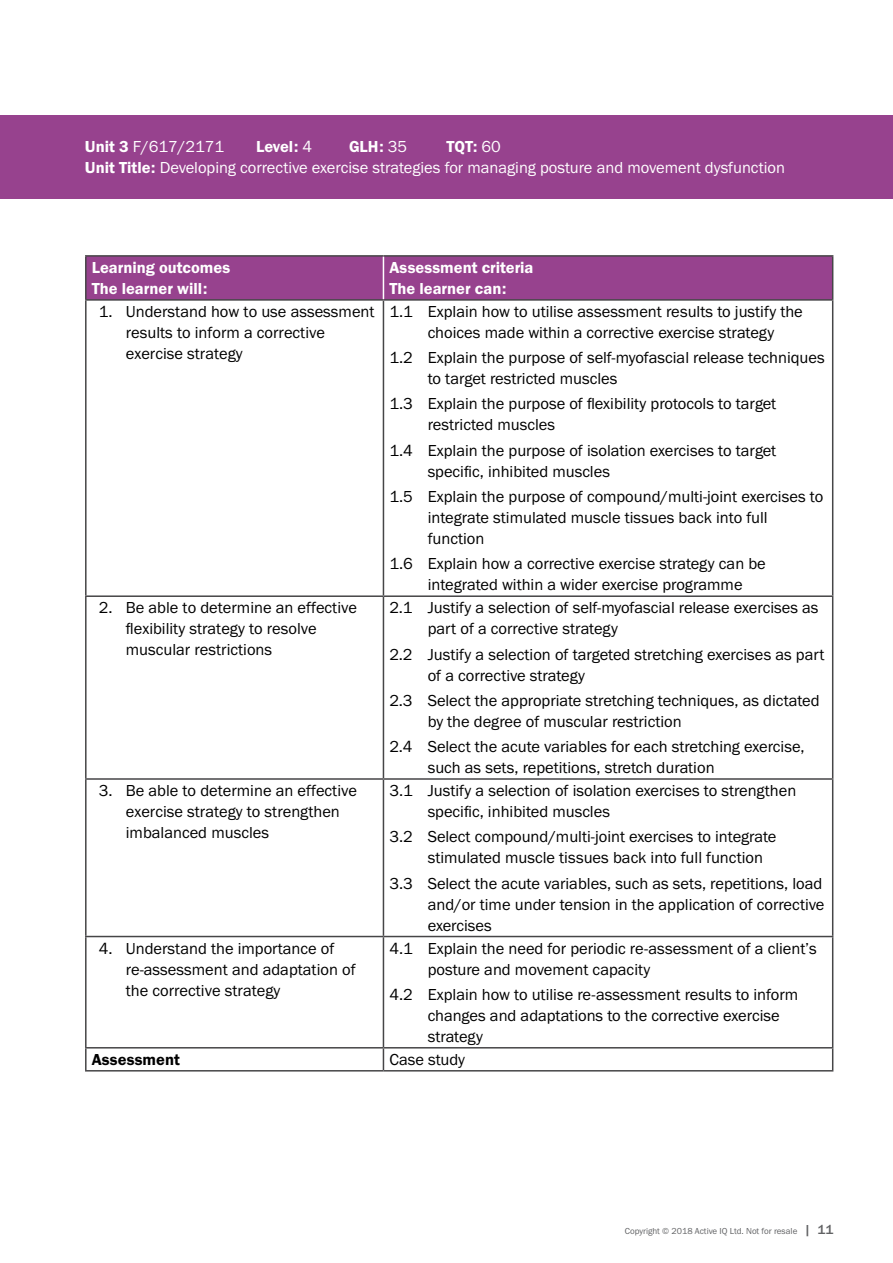
<style>
.page{position:relative;width:893px;height:1263px;background:#fff}
.page>*{position:absolute;margin:0;border:0;box-sizing:border-box;transform-origin:0 0}
.t1{font:16.5px/21px "Franklin Gothic URW Boo";color:#000}
.t2{font:16.5px "Franklin Gothic URW Boo";color:#fff}
.t3{font:16.5px/21px "Franklin Gothic URW Dem";color:#fff}
.t4{font:16.5px "Franklin Gothic URW Dem";color:#000}
.t5{font:9px "Franklin Gothic URW Boo";color:#616264}
.s1{font-family:"Franklin Gothic URW Dem"}
.s2{font-family:"Franklin Gothic URW Boo"}
.s3{font-family:"Franklin Gothic URW";font-weight:500;font-size:13.5px}
</style>
<div class="page">
<div style="left:0;top:115px;width:893px;height:84px;background:#97428e"></div>
<div style="left:87px;top:257px;width:745px;height:42px;background:#97428e"></div>
<hr style="left:85px;top:255px;width:298px;height:2px;background:#464547">
<hr style="left:85px;top:257px;width:2px;height:42px;background:#464547">
<hr style="left:383px;top:255px;width:450px;height:2px;background:#464547">
<hr style="left:832px;top:257px;width:1px;height:42px;background:#464547">
<hr style="left:85px;top:299px;width:298px;height:2px;background:#464547">
<hr style="left:85px;top:301px;width:2px;height:294px;background:#464547">
<hr style="left:383px;top:299px;width:450px;height:2px;background:#464547">
<hr style="left:383px;top:301px;width:1px;height:294px;background:#464547">
<hr style="left:832px;top:301px;width:1px;height:294px;background:#464547">
<hr style="left:85px;top:595px;width:298px;height:2px;background:#464547">
<hr style="left:85px;top:597px;width:2px;height:181px;background:#464547">
<hr style="left:383px;top:595px;width:450px;height:2px;background:#464547">
<hr style="left:383px;top:597px;width:1px;height:181px;background:#464547">
<hr style="left:832px;top:597px;width:1px;height:181px;background:#464547">
<hr style="left:85px;top:778px;width:298px;height:2px;background:#464547">
<hr style="left:85px;top:780px;width:2px;height:156px;background:#464547">
<hr style="left:383px;top:778px;width:450px;height:2px;background:#464547">
<hr style="left:383px;top:780px;width:1px;height:156px;background:#464547">
<hr style="left:832px;top:780px;width:1px;height:156px;background:#464547">
<hr style="left:85px;top:936px;width:298px;height:1px;background:#464547">
<hr style="left:85px;top:937px;width:2px;height:110px;background:#464547">
<hr style="left:383px;top:936px;width:450px;height:1px;background:#464547">
<hr style="left:383px;top:937px;width:1px;height:110px;background:#464547">
<hr style="left:832px;top:937px;width:1px;height:110px;background:#464547">
<hr style="left:85px;top:1047px;width:298px;height:1px;background:#464547">
<hr style="left:85px;top:1048px;width:2px;height:22px;background:#464547">
<hr style="left:383px;top:1047px;width:450px;height:1px;background:#464547">
<svg style="left:383px;top:1048px;width:1px;height:22px"></svg>
<svg style="left:832px;top:1048px;width:1px;height:22px"></svg>
<hr style="left:85px;top:1070px;width:298px;height:1px;background:#464547">
<hr style="left:383px;top:1070px;width:450px;height:1px;background:#464547">
<hr style="left:383px;top:257px;width:1px;height:42px;background:#fff">
<p class="t2" style="left:85px;top:136px;width:141px"><span class="s1">Unit 3</span> F/617/2171</p>
<p class="t3" style="left:256px;top:136px;width:58px">Level: <span class="s2">4</span></p>
<p class="t3" style="left:349px;top:136px;width:60px">GLH: <span class="s2">35</span></p>
<p class="t3" style="left:446px;top:136px;width:56px">TQT: <span class="s2">60</span></p>
<p class="t2" style="left:85px;top:157px;width:701px"><span class="s1">Unit Title:</span> Developing corrective exercise strategies for managing posture and movement dysfunction</p>
<p class="t3" style="left:92px;top:257px;width:140px">Learning outcomes<br>The learner will:</p>
<p class="t3" style="left:389px;top:257px;width:146px">Assessment criteria<br>The learner can:</p>
<p class="t1" style="left:126px;top:301px;width:250px;text-indent:-27px">1. Understand how to use assessment results to inform a corrective exercise strategy</p>
<p class="t1" style="left:389px;top:301px;width:415px;text-align:center">1.1 Explain how to utilise assessment results to justify the choices made within a corrective exercise strategy</p>
<p class="t1" style="left:428px;top:347px;width:398px;text-indent:-38px">1.2 Explain the purpose of self-myofascial release techniques to target restricted muscles</p>
<p class="t1" style="left:428px;top:393px;width:350px;text-indent:-38px">1.3 Explain the purpose of flexibility protocols to target restricted muscles</p>
<p class="t1" style="left:428px;top:439px;width:350px;text-indent:-38px">1.4 Explain the purpose of isolation exercises to target specific, inhibited muscles</p>
<p class="t1" style="left:428px;top:486px;width:397px;text-indent:-38px">1.5 Explain the purpose of compound/multi-joint exercises to integrate stimulated muscle tissues back into full function</p>
<p class="t1" style="left:428px;top:553px;width:340px;text-indent:-38px">1.6 Explain how a corrective exercise strategy can be integrated within a wider exercise programme</p>
<p class="t1" style="left:126px;top:597px;width:233px;text-indent:-27px">2. Be able to determine an effective flexibility strategy to resolve muscular restrictions</p>
<p class="t1" style="left:428px;top:597px;width:392px;text-indent:-38px">2.1 Justify a selection of self-myofascial release exercises as part of a corrective strategy</p>
<p class="t1" style="left:428px;top:643px;width:398px;text-indent:-38px">2.2 Justify a selection of targeted stretching exercises as part of a corrective strategy</p>
<p class="t1" style="left:428px;top:689px;width:393px;text-indent:-38px">2.3 Select the appropriate stretching techniques, as dictated by the degree of muscular restriction</p>
<p class="t1" style="left:428px;top:736px;width:378px;text-indent:-38px">2.4 Select the acute variables for each stretching exercise, such as sets, repetitions, stretch duration</p>
<p class="t1" style="left:126px;top:780px;width:233px;text-indent:-27px">3. Be able to determine an effective exercise strategy to strengthen imbalanced muscles</p>
<p class="t1" style="left:428px;top:780px;width:370px;text-indent:-38px">3.1 Justify a selection of isolation exercises to strengthen specific, inhibited muscles</p>
<p class="t1" style="left:428px;top:826px;width:350px;text-indent:-38px">3.2 Select compound/multi-joint exercises to integrate stimulated muscle tissues back into full function</p>
<p class="t1" style="left:428px;top:872px;width:398px;text-indent:-38px">3.3 Select the acute variables, such as sets, repetitions, load and/or time under tension in the application of corrective exercises</p>
<p class="t1" style="left:126px;top:937px;width:231px;text-indent:-27px">4. Understand the importance of re-assessment and adaptation of the corrective strategy</p>
<p class="t1" style="left:428px;top:937px;width:391px;text-indent:-38px">4.1 Explain the need for periodic re-assessment of a client’s posture and movement capacity</p>
<p class="t1" style="left:428px;top:983px;width:372px;text-indent:-38px">4.2 Explain how to utilise re-assessment results to inform changes and adaptations to the corrective exercise strategy</p>
<p class="t4" style="left:92px;top:1049px;width:90px">Assessment</p>
<p class="t1" style="left:389px;top:1048px;width:77px">Case study</p>
<p class="t5" style="left:625px;top:1226px;width:210px">Copyright © 2018 Active IQ Ltd. Not for resale <span class="s3">| 11</span></p>
</div>
